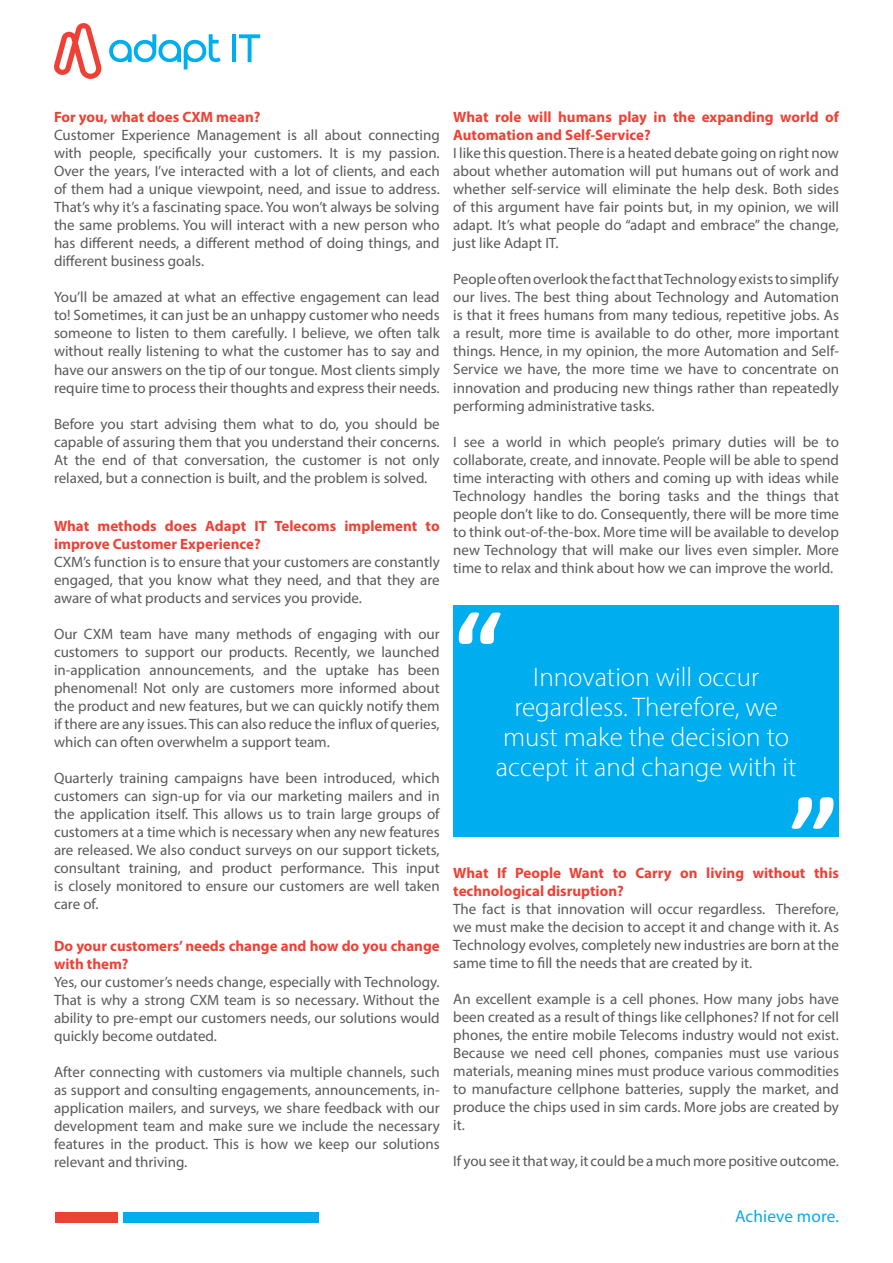
<style>
.page{position:relative;width:893px;height:1263px;background:#fff}
.page>*{position:absolute;margin:0;border:0;box-sizing:border-box;transform-origin:0 0}
.t1{font:700 112.35px "Calibri";color:#fff}
.t2{font:300 27px/30px "Myriad Pro";color:#fff;text-align:center}
.t3{font:17.25px "Myriad Pro";letter-spacing:.01em;color:#00adee}
.t4{font:15px/18px "Myriad Pro";color:#59595b;text-align:justify}
.t5{font:700 15px/18px "Myriad Pro";color:#ee4136}
</style>
<div class="page">
<div style="left:124px;top:1212px;width:195px;height:11px;background:#00adee"></div>
<div style="left:56px;top:1212px;width:62px;height:11px;background:#ee4136"></div>
<div style="left:453px;top:605px;width:386px;height:231px;background:#00adee"></div>
<svg style="left:54px;top:23px;width:48px;height:56px"></svg>
<svg style="left:109px;top:34px;width:112px;height:35px"></svg>
<hr style="left:232px;top:34px;width:4px;height:28px;background:#00adef">
<svg style="left:239px;top:34px;width:21px;height:28px"></svg>
<p class="t5" style="left:54px;top:110px;width:208px">For you, what does CXM mean?</p>
<p class="t4" style="left:54px;top:128px;width:387px">Customer Experience Management is all about connecting with people, specifically your customers. It is my passion.<br>Over the years, I’ve interacted with a lot of clients, and each of them had a unique viewpoint, need, and issue to address.<br>That’s why it’s a fascinating space. You won’t always be solving the same problems. You will interact with a new person who has different needs, a different method of doing things, and different business goals.</p>
<p class="t4" style="left:54px;top:290px;width:387px">You’ll be amazed at what an effective engagement can lead to! Sometimes, it can just be an unhappy customer who needs someone to listen to them carefully. I believe, we often talk without really listening to what the customer has to say and have our answers on the tip of our tongue. Most clients simply require time to process their thoughts and express their needs.</p>
<p class="t4" style="left:54px;top:416px;width:387px">Before you start advising them what to do, you should be capable of assuring them that you understand their concerns.<br>At the end of that conversation, the customer is not only relaxed, but a connection is built, and the problem is solved.</p>
<p class="t5" style="left:54px;top:518px;width:387px">What methods does Adapt IT Telecoms implement to improve Customer Experience?</p>
<p class="t4" style="left:54px;top:554px;width:387px">CXM’s function is to ensure that your customers are constantly engaged, that you know what they need, and that they are aware of what products and services you provide.</p>
<p class="t4" style="left:54px;top:626px;width:387px">Our CXM team have many methods of engaging with our customers to support our products. Recently, we launched in-application announcements, and the uptake has been phenomenal! Not only are customers more informed about the product and new features, but we can quickly notify them if there are any issues. This can also reduce the influx of queries, which can often overwhelm a support team.</p>
<p class="t4" style="left:54px;top:770px;width:387px">Quarterly training campaigns have been introduced, which customers can sign-up for via our marketing mailers and in the application itself. This allows us to train large groups of customers at a time which is necessary when any new features are released. We also conduct surveys on our support tickets, consultant training, and product performance. This input is closely monitored to ensure our customers are well taken care of.</p>
<p class="t5" style="left:54px;top:938px;width:387px">Do your customers’ needs change and how do you change with them?</p>
<p class="t4" style="left:54px;top:974px;width:387px">Yes, our customer’s needs change, especially with Technology.<br>That is why a strong CXM team is so necessary. Without the ability to pre-empt our customers needs, our solutions would quickly become outdated.</p>
<p class="t4" style="left:54px;top:1064px;width:387px">After connecting with customers via multiple channels, such as support and consulting engagements, announcements, in&shy;application mailers, and surveys, we share feedback with our development team and make sure we include the necessary features in the product. This is how we keep our solutions relevant and thriving.</p>
<p class="t5" style="left:453px;top:110px;width:387px">What role will humans play in the expanding world of<br>Automation and Self-Service?</p>
<p class="t4" style="left:453px;top:146px;width:387px">I like this question. There is a heated debate going on right now about whether automation will put humans out of work and whether self-service will eliminate the help desk. Both sides of this argument have fair points but, in my opinion, we will adapt. It’s what people do “adapt and embrace” the change, just like Adapt IT.</p>
<p class="t4" style="left:453px;top:272px;width:387px">People often overlook the fact that Technology exists to simplify our lives. The best thing about Technology and Automation is that it frees humans from many tedious, repetitive jobs. As a result, more time is available to do other, more important things. Hence, in my opinion, the more Automation and Self-Service we have, the more time we have to concentrate on innovation and producing new things rather than repeatedly performing administrative tasks.</p>
<p class="t4" style="left:453px;top:434px;width:387px">I see a world in which people’s primary duties will be to collaborate, create, and innovate. People will be able to spend time interacting with others and coming up with ideas while Technology handles the boring tasks and the things that people don’t like to do. Consequently, there will be more time to think out-of-the-box. More time will be available to develop new Technology that will make our lives even simpler. More time to relax and think about how we can improve the world.</p>
<h1 class="t1" style="left:453px;top:585px;width:50px">“</h1>
<h2 class="t2" style="left:496px;top:664px;width:302px">Innovation will occur regardless. Therefore, we must make the decision to accept it and change with it</h2>
<h1 class="t1" style="left:839px;top:856px;width:50px;rotate:-180deg">“</h1>
<p class="t5" style="left:453px;top:865px;width:387px">What If People Want to Carry on living without this technological disruption?</p>
<p class="t4" style="left:453px;top:901px;width:387px">The fact is that innovation will occur regardless. Therefore, we must make the decision to accept it and change with it. As Technology evolves, completely new industries are born at the same time to fill the needs that are created by it.</p>
<p class="t4" style="left:453px;top:991px;width:387px">An excellent example is a cell phones. How many jobs have been created as a result of things like cellphones? If not for cell phones, the entire mobile Telecoms industry would not exist.<br>Because we need cell phones, companies must use various materials, meaning mines must produce various commodities to manufacture cellphone batteries, supply the market, and produce the chips used in sim cards. More jobs are created by it.</p>
<p class="t4" style="left:453px;top:1153px;width:387px">If you see it that way, it could be a much more positive outcome.</p>
<p class="t3" style="left:735px;top:1205px;width:105px">Achieve more.</p>
</div>
